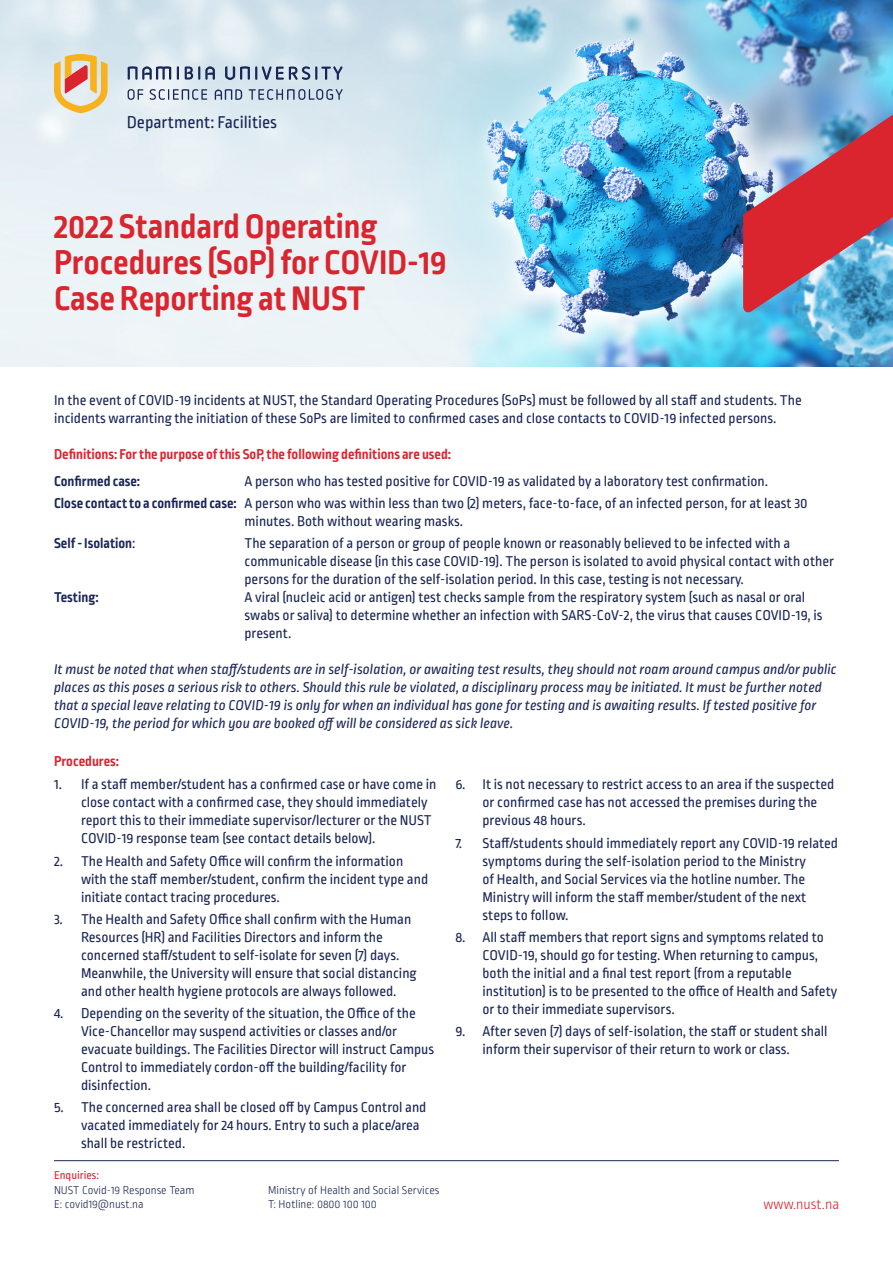
<style>
.page{position:relative;width:893px;height:1263px;background:#fff}
.page>*{position:absolute;margin:0;border:0;box-sizing:border-box;transform-origin:0 0}
.t1{font:700 36px "Ropa Soft Pro";color:#da252e}
.t2{font:18px "Ropa Soft Pro";color:#1a2657}
.t3{font:15px/18px "Ropa Soft Pro";color:#1a2657}
.t4{font:italic 15px/18px "Ropa Soft Pro";color:#1a2657}
.t5{font:700 15px "Ropa Soft Pro";color:#da252e}
.t6{font:700 15px "Ropa Soft Pro";color:#1a2657}
.t7{font:300 15px "Ropa Soft Pro";color:#da252e}
.t8{font:300 12px "Ropa Soft Pro";color:#1a2657}
.t9{font:12px "Ropa Soft Pro";color:#da252e}
.s1{font-weight:700}
.s2{font-weight:400}
</style>
<div class="page">
<img style="left:0;top:0;width:893px;height:366px">
<svg style="left:743px;top:115px;width:150px;height:199px;background:#ab697f"></svg>
<hr style="left:54px;top:1160px;width:785px;height:1px;background:#1a2657">
<svg style="left:54px;top:54px;width:54px;height:59px;background:#e8be85"></svg>
<svg style="left:128px;top:66px;width:215px;height:34px;background:#b0bdce"></svg>
<p class="t2" style="left:127px;top:112px;width:152px">Department: Facilities</p>
<p class="t1" style="left:54px;top:206px;width:325px">2022 Standard Operating</p>
<p class="t1" style="left:54px;top:242px;width:394px">Procedures (SoP) for COVID-19</p>
<p class="t1" style="left:54px;top:278px;width:313px">Case Reporting at NUST</p>
<p class="t3" style="left:54px;top:392px;width:749px">In the event of COVID-19 incidents at NUST, the Standard Operating Procedures (SoPs) must be followed by all staff and students. The incidents warranting the initiation of these SoPs are limited to confirmed cases and close contacts to COVID-19 infected persons.</p>
<p class="t5" style="left:54px;top:446px;width:399px">Definitions: For the purpose of this SoP, the following definitions are used:</p>
<p class="t6" style="left:54px;top:472px;width:88px">Confirmed case:</p>
<p class="t3" style="left:244px;top:473px;width:525px">A person who has tested positive for COVID-19 as validated by a laboratory test confirmation.</p>
<p class="t3" style="left:244px;top:495px;width:565px;text-indent:-190px"><span class="s1">Close contact to a confirmed case:</span> A person who was within less than two (2) meters, face-to-face, of an infected person, for at least 30 minutes. Both without wearing masks.</p>
<p class="t6" style="left:54px;top:535px;width:83px">Self - Isolation<span class="s2">:</span></p>
<p class="t3" style="left:244px;top:535px;width:591px">The separation of a person or group of people known or reasonably believed to be infected with a communicable disease (in this case COVID-19). The person is isolated to avoid physical contact with other persons for the duration of the self-isolation period. In this case, testing is not necessary.</p>
<p class="t6" style="left:54px;top:589px;width:46px">Testing:</p>
<p class="t3" style="left:244px;top:589px;width:579px">A viral (nucleic acid or antigen) test checks sample from the respiratory system (such as nasal or oral swabs or saliva) to determine whether an infection with SARS-CoV-2, the virus that causes COVID-19, is present.</p>
<p class="t4" style="left:54px;top:661px;width:784px">It must be noted that when staff/students are in self-isolation, or awaiting test results, they should not roam around campus and/or public places as this poses a serious risk to others. Should this rule be violated, a disciplinary process may be initiated. It must be further noted that a special leave relating to COVID-19 is only for when an individual has gone for testing and is awaiting results. If tested positive for COVID-19, the period for which you are booked off will be considered as sick leave.</p>
<p class="t5" style="left:54px;top:752px;width:67px">Procedures:</p>
<p class="t3" style="left:81px;top:776px;width:357px;text-indent:-27px">1. If a staff member/student has a confirmed case or have come in close contact with a confirmed case, they should immediately report this to their immediate supervisor/lecturer or the NUST COVID-19 response team (see contact details below).</p>
<p class="t3" style="left:81px;top:853px;width:349px;text-indent:-27px">2. The Health and Safety Office will confirm the information with the staff member/student, confirm the incident type and initiate contact tracing procedures.</p>
<p class="t3" style="left:81px;top:911px;width:337px;text-indent:-27px">3. The Health and Safety Office shall confirm with the Human Resources (HR) and Facilities Directors and inform the concerned staff/student to self-isolate for seven (7) days.<br>Meanwhile, the University will ensure that social distancing and other health hygiene protocols are always followed.</p>
<p class="t3" style="left:81px;top:1005px;width:355px;text-indent:-27px">4. Depending on the severity of the situation, the Office of the Vice-Chancellor may suspend activities or classes and/or evacuate buildings. The Facilities Director will instruct Campus Control to immediately cordon-off the building/facility for disinfection.</p>
<p class="t3" style="left:81px;top:1099px;width:347px;text-indent:-27px">5. The concerned area shall be closed off by Campus Control and vacated immediately for 24 hours. Entry to such a place/area shall be restricted.</p>
<p class="t3" style="left:482px;top:776px;width:353px;text-indent:-27px">6. It is not necessary to restrict access to an area if the suspected or confirmed case has not accessed the premises during the previous 48 hours.</p>
<p class="t3" style="left:482px;top:835px;width:357px;text-indent:-27px">7. Staff/students should immediately report any COVID-19 related symptoms during the self-isolation period to the Ministry<br>of Health, and Social Services via the hotline number. The Ministry will inform the staff member/student of the next steps to follow.</p>
<p class="t3" style="left:482px;top:929px;width:356px;text-indent:-27px">8. All staff members that report signs and symptoms related to COVID-19, should go for testing. When returning to campus, both the initial and a final test report (from a reputable institution) is to be presented to the office of Health and Safety or to their immediate supervisors.</p>
<p class="t3" style="left:482px;top:1023px;width:346px;text-indent:-27px">9. After seven (7) days of self-isolation, the staff or student shall inform their supervisor of their return to work or class.</p>
<p class="t9" style="left:54px;top:1169px;width:47px">Enquiries:</p>
<p class="t8" style="left:54px;top:1183px;width:142px">NUST Covid-19 Response Team</p>
<p class="t8" style="left:54px;top:1198px;width:91px">E: covid19@nust.na</p>
<p class="t7" style="left:763px;top:1196px;width:77px">www.nust.na</p>
<p class="t8" style="left:268px;top:1183px;width:173px">Ministry of Health and Social Services</p>
<p class="t8" style="left:268px;top:1198px;width:110px">T: Hotline: 0800 100 100</p>
</div>
